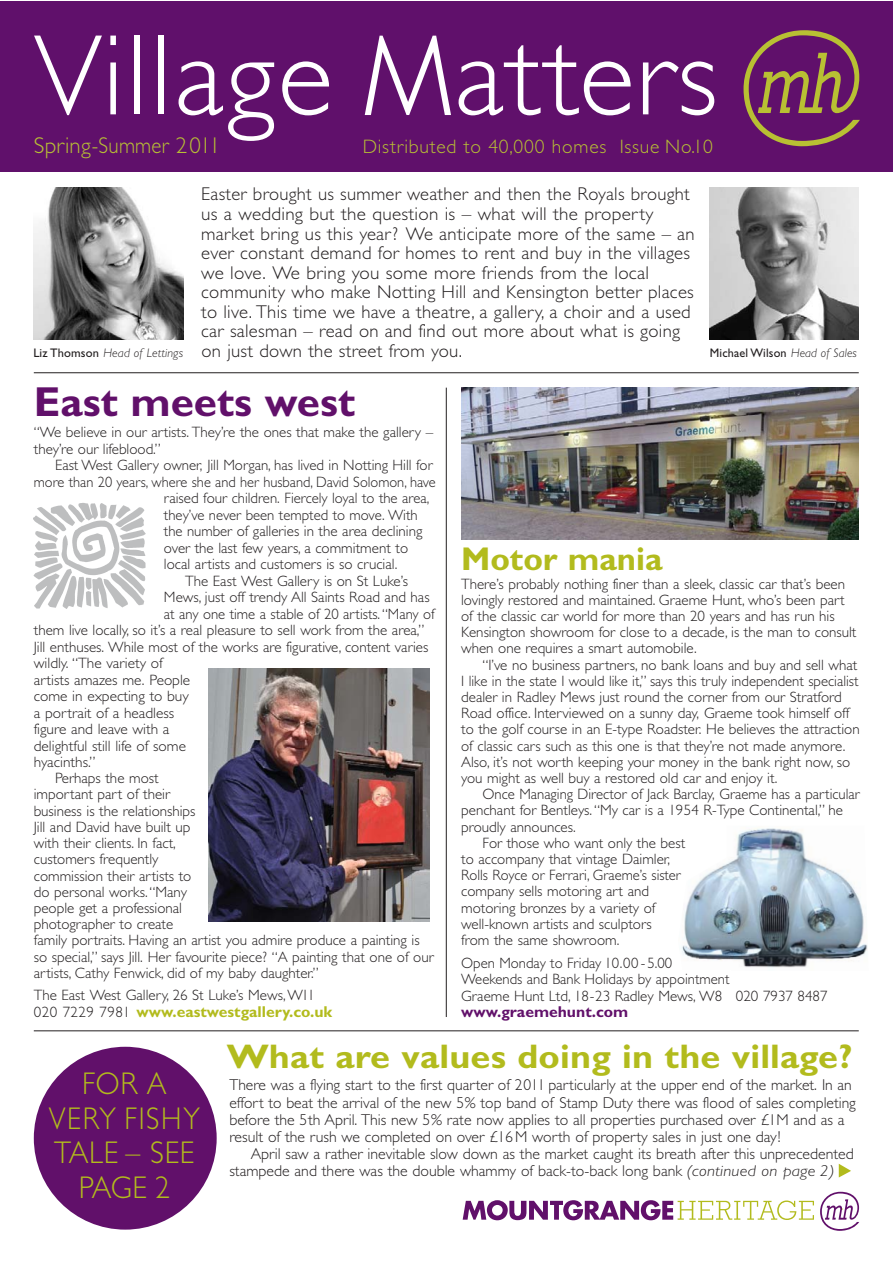
<style>
.page{position:relative;width:893px;height:1263px;background:#fff}
.page>*{position:absolute;margin:0;border:0;box-sizing:border-box;transform-origin:0 0}
.t1{font:700 42px "Gill Sans";color:#61106a}
.t2{font:700 34.2px "Gill Sans";letter-spacing:.005em;color:#b2bb1d;scale:1.05 1}
.t3{font:700 33px "Gill Sans";color:#b2bb1d}
.t4{font:300 31.5px/34.5px "Gill Sans";letter-spacing:.02em;color:#b2bb1d;text-align:center;scale:.94 1}
.t5{font:300 22.8px "Gill Sans";letter-spacing:.01em;color:#b8c035}
.t6{font:300 19.5px "Gill Sans";letter-spacing:.04em;color:#b8c035}
.t7{font:300 18.6px/19.6px "Gill Sans";letter-spacing:.015em;color:#231f20}
.t8{font:300 15.75px/17px "Gill Sans";color:#231f20}
.t9{font:700 15.75px "Gill Sans";color:#b2bb1d}
.t10{font:700 15.75px "Gill Sans";color:#61106a}
.t11{font:300 15px/16.2px "Gill Sans";color:#231f20}
.t12{font:300 15px "Gill Sans";color:#231f20;scale:.96 1}
.t13{font:italic 300 12.45px "Gill Sans";letter-spacing:.01em;color:#231f20}
.t14{font:12.45px "Gill Sans";letter-spacing:.01em;color:#231f20}
.s1{font-weight:400;font-style:normal}
.s2{font-weight:300;font-style:italic}
.s3{font-weight:300;font-size:15px;color:#231f20}
.s4{font-style:italic}
</style>
<div class="page">
<div style="left:0;top:1px;width:892px;height:171px;background:#60106b"></div>
<svg style="left:34px;top:36px;width:68px;height:79px"></svg>
<svg style="left:110px;top:36px;width:6px;height:78px"></svg>
<div style="left:134px;top:36px;width:6px;height:78px;background:#fff"></div>
<div style="left:158px;top:36px;width:6px;height:78px;background:#fff"></div>
<svg style="left:179px;top:61px;width:95px;height:80px"></svg>
<svg style="left:282px;top:61px;width:47px;height:54px"></svg>
<svg style="left:459px;top:45px;width:172px;height:70px"></svg>
<svg style="left:643px;top:61px;width:71px;height:54px"></svg>
<svg style="left:365px;top:36px;width:86px;height:79px"></svg>
<hr style="left:34px;top:372px;width:825px;height:1px;background:#231f20">
<hr style="left:446px;top:388px;width:1px;height:629px;background:#231f20">
<svg style="left:820px;top:1192px;width:39px;height:39px"></svg>
<svg style="left:463px;top:1200px;width:351px;height:20px"></svg>
<hr style="left:34px;top:1030px;width:825px;height:1px;background:#231f20">
<svg style="left:743px;top:30px;width:117px;height:116px"></svg>
<svg style="left:839px;top:1164px;width:12px;height:13px"></svg>
<img style="left:709px;top:188px;width:150px;height:152px">
<img style="left:34px;top:188px;width:149px;height:152px">
<div style="left:34px;top:1047px;width:183px;height:182px;background:#61106a;border-radius:50%"></div>
<img style="left:208px;top:668px;width:221px;height:253px">
<img style="left:681px;top:828px;width:187px;height:140px">
<img style="left:461px;top:388px;width:398px;height:151px">
<img style="left:33px;top:503px;width:113px;height:106px">
<h3 class="t5" style="left:34px;top:132px;width:188px">Spring-Summer 2011</h3>
<h3 class="t6" style="left:363px;top:135px;width:352px">Distributed to 40,000 homes Issue No.10</h3>
<p class="t7" style="left:201px;top:184px;width:495px">Easter brought us summer weather and then the Royals brought us a wedding but the question is – what will the property market bring us this year? We anticipate more of the same – an ever constant demand for homes to rent and buy in the villages we love. We bring you some more friends from the local community who make Notting Hill and Kensington better places to live. This time we have a theatre, a gallery, a choir and a used car salesman – read on and find out more about what is going on just down the street from you.</p>
<p class="t13" style="left:33px;top:346px;width:151px"><span class="s1">Liz Thomson</span> Head of Lettings</p>
<p class="t14" style="left:710px;top:345px;width:148px">Michael Wilson <span class="s2">Head of Sales</span></p>
<h1 class="t1" style="left:34px;top:377px;width:323px">East meets west</h1>
<p class="t11" style="left:34px;top:424px;width:401px">“We believe in our artists. They’re the ones that make the gallery – they’re our lifeblood.”</p>
<p class="t11" style="left:55px;top:457px;width:379px">East West Gallery owner, Jill Morgan, has lived in Notting Hill for</p>
<p class="t12" style="left:34px;top:473px;width:420px">more than 20 years, where she and her husband, David Solomon, have</p>
<p class="t11" style="left:164px;top:490px;width:267px">raised four children. Fiercely loyal to the area,</p>
<p class="t11" style="left:164px;top:506px;width:255px">they’ve never been tempted to move. With</p>
<p class="t11" style="left:164px;top:523px;width:260px">the number of galleries in the area declining</p>
<p class="t11" style="left:164px;top:539px;width:246px">over the last few years, a commitment to</p>
<p class="t11" style="left:164px;top:556px;width:235px">local artists and customers is so crucial.</p>
<p class="t11" style="left:185px;top:572px;width:224px">The East West Gallery is on St Luke’s</p>
<p class="t11" style="left:164px;top:589px;width:267px">Mews, just off trendy All Saints Road and has</p>
<p class="t11" style="left:164px;top:605px;width:272px">at any one time a stable of 20 artists.“Many of</p>
<p class="t11" style="left:34px;top:622px;width:392px">them live locally, so it’s a real pleasure to sell work from the area,”</p>
<p class="t11" style="left:34px;top:638px;width:396px">Jill enthuses. While most of the works are figurative, content varies</p>
<p class="t11" style="left:34px;top:655px;width:130px">wildly. “The variety of</p>
<p class="t11" style="left:34px;top:671px;width:158px">artists amazes me. People</p>
<p class="t11" style="left:34px;top:688px;width:156px">come in expecting to buy</p>
<p class="t11" style="left:34px;top:704px;width:142px">a portrait of a headless</p>
<p class="t11" style="left:34px;top:721px;width:137px">figure and leave with a</p>
<p class="t11" style="left:34px;top:737px;width:154px">delightful still life of some</p>
<p class="t11" style="left:34px;top:754px;width:63px">hyacinths.”</p>
<p class="t11" style="left:55px;top:770px;width:105px">Perhaps the most</p>
<p class="t11" style="left:34px;top:786px;width:138px">important part of their</p>
<p class="t11" style="left:34px;top:802px;width:163px">business is the relationships</p>
<p class="t11" style="left:34px;top:819px;width:158px">Jill and David have built up</p>
<p class="t11" style="left:34px;top:835px;width:144px">with their clients. In fact,</p>
<p class="t11" style="left:34px;top:851px;width:126px">customers frequently</p>
<p class="t11" style="left:34px;top:867px;width:159px">commission their artists to</p>
<p class="t11" style="left:34px;top:883px;width:155px">do personal works.“Many</p>
<p class="t11" style="left:34px;top:900px;width:150px">people get a professional</p>
<p class="t11" style="left:34px;top:916px;width:141px">photographer to create</p>
<p class="t11" style="left:34px;top:932px;width:387px">family portraits. Having an artist you admire produce a painting is</p>
<p class="t11" style="left:34px;top:948px;width:401px">so special,” says Jill. Her favourite piece? “A painting that one of our</p>
<p class="t11" style="left:34px;top:964px;width:286px">artists, Cathy Fenwick, did of my baby daughter.”</p>
<p class="t11" style="left:34px;top:987px;width:283px">The East West Gallery, 26 St Luke’s Mews,W11</p>
<p class="t9" style="left:34px;top:1002px;width:300px"><span class="s3">020 7229 7981</span> www.eastwestgallery.co.uk</p>
<h3 class="t3" style="left:461px;top:540px;width:203px">Motor mania</h3>
<p class="t11" style="left:461px;top:575px;width:397px">There’s probably nothing finer than a sleek, classic car that’s been lovingly restored and maintained. Graeme Hunt, who’s been part of the classic car world for more than 20 years and has run his Kensington showroom for close to a decade, is the man to consult when one requires a smart automobile.</p>
<p class="t11" style="left:461px;top:656px;width:400px;text-indent:21px">“I’ve no business partners, no bank loans and buy and sell what I like in the state I would like it,” says this truly independent specialist dealer in Radley Mews just round the corner from our Stratford Road office. Interviewed on a sunny day, Graeme took himself off to the golf course in an E-type Roadster. He believes the attraction of classic cars such as this one is that they’re not made anymore.<br>Also, it’s not worth keeping your money in the bank right now, so you might as well buy a restored old car and enjoy it.</p>
<p class="t11" style="left:482px;top:786px;width:379px">Once Managing Director of Jack Barclay, Graeme has a particular</p>
<p class="t11" style="left:461px;top:802px;width:383px">penchant for Bentleys.“My car is a 1954 R-Type Continental,” he</p>
<p class="t11" style="left:461px;top:818px;width:116px">proudly announces.</p>
<p class="t11" style="left:482px;top:835px;width:204px">For those who want only the best</p>
<p class="t11" style="left:461px;top:851px;width:211px">to accompany that vintage Daimler,</p>
<p class="t11" style="left:461px;top:867px;width:221px">Rolls Royce or Ferrari, Graeme’s sister</p>
<p class="t11" style="left:461px;top:883px;width:189px">company sells motoring art and</p>
<p class="t11" style="left:461px;top:899px;width:196px">motoring bronzes by a variety of</p>
<p class="t11" style="left:461px;top:916px;width:192px">well-known artists and sculptors</p>
<p class="t11" style="left:461px;top:932px;width:160px">from the same showroom.</p>
<p class="t11" style="left:461px;top:954px;width:368px">Open Monday to Friday 10.00 - 5.00<br>Weekends and Bank Holidays by appointment<br>Graeme Hunt Ltd, 18-23 Radley Mews, W8 020 7937 8487</p>
<p class="t10" style="left:461px;top:1002px;width:169px">www.graemehunt.com</p>
<h3 class="t4" style="left:49px;top:1066px;width:162px">FOR A<br>VERY FISHY<br>TALE – SEE<br>PAGE 2</h3>
<h2 class="t2" style="left:227px;top:1036px;width:598px">What are values doing in the village?</h2>
<p class="t8" style="left:229px;top:1077px;width:628px">There was a flying start to the first quarter of 2011 particularly at the upper end of the market. In an effort to beat the arrival of the new 5% top band of Stamp Duty there was flood of sales completing before the 5th April. This new 5% rate now applies to all properties purchased over £1M and as a result of the rush we completed on over £16M worth of property sales in just one day!</p>
<p class="t8" style="left:229px;top:1145px;width:626px;text-indent:21px">April saw a rather inevitable slow down as the market caught its breath after this unprecedented stampede and there was the double whammy of back-to-back long bank <span class="s4">(continued on page 2)</span></p>
</div>
